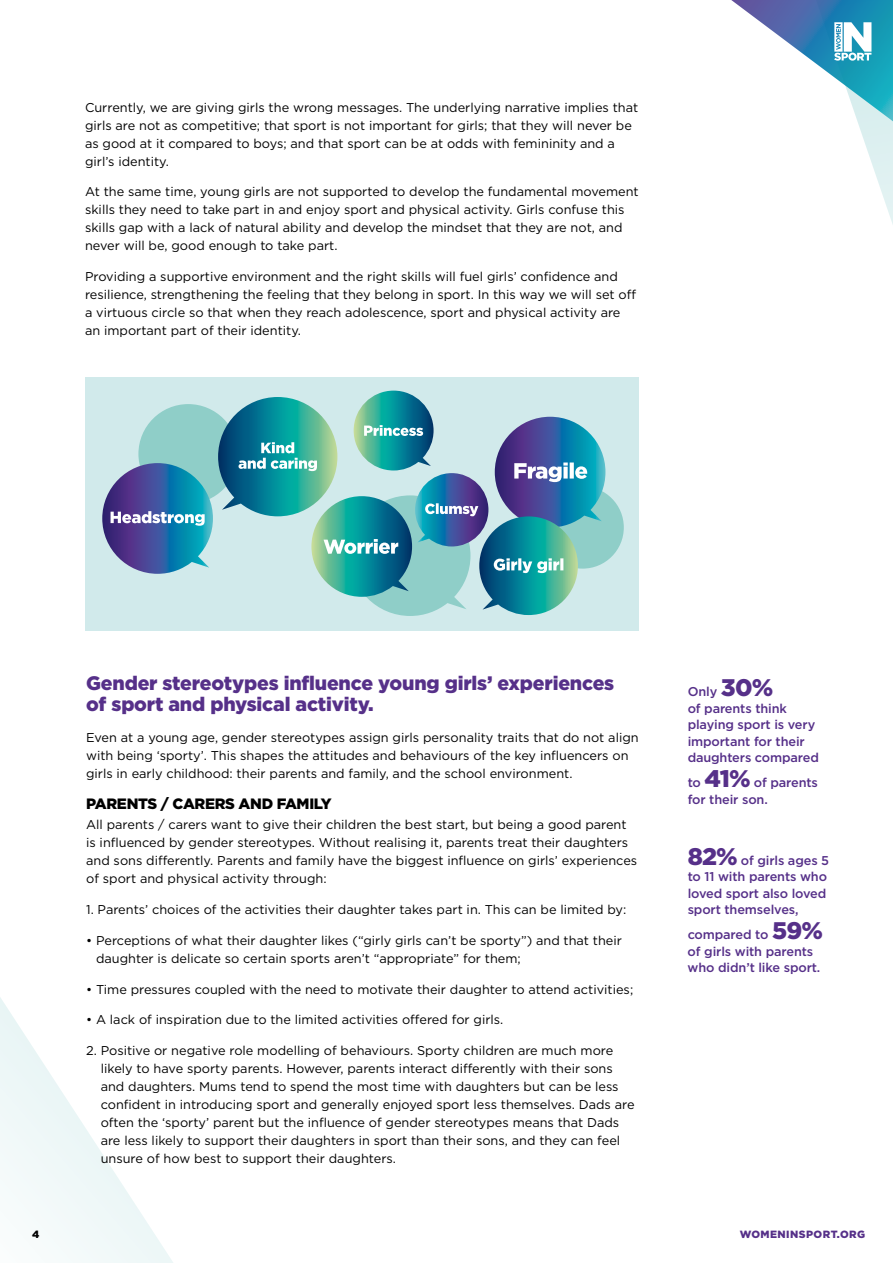
<style>
.page{position:relative;width:893px;height:1263px;background:#fff}
.page>*{position:absolute;margin:0;border:0;box-sizing:border-box;transform-origin:0 0}
.t1{font:900 19.5px/21px "Gotham HTF";letter-spacing:-.01em;color:#563089}
.t2{font:900 15px "Gotham HTF";letter-spacing:-.02em;color:#000}
.t3{font:12.75px/18px "Gotham HTF";color:#000}
.t4{font:500 12.75px/16.5px "Gotham HTF";letter-spacing:-.01em;color:#563089}
.t5{font:900 10.5px "Gotham HTF";letter-spacing:.04em;color:#563089}
.t6{font:900 10.5px "Gotham HTF";color:#000}
.s1{font-weight:900;font-size:24px}
</style>
<div class="page">
<svg style="left:731px;top:0;width:162px;height:224px"></svg>
<svg style="left:0;top:997px;width:173px;height:266px"></svg>
<div style="left:85px;top:377px;width:554px;height:254px;background:#d1eaeb"></div>
<svg style="left:102px;top:391px;width:522px;height:225px"></svg>
<p class="t3" style="left:85px;top:98px;width:555px">Currently, we are giving girls the wrong messages. The underlying narrative implies that girls are not as competitive; that sport is not important for girls; that they will never be as good at it compared to boys; and that sport can be at odds with femininity and a girl’s identity.</p>
<p class="t3" style="left:85px;top:183px;width:555px">At the same time, young girls are not supported to develop the fundamental movement skills they need to take part in and enjoy sport and physical activity. Girls confuse this skills gap with a lack of natural ability and develop the mindset that they are not, and never will be, good enough to take part.</p>
<p class="t3" style="left:85px;top:267px;width:553px">Providing a supportive environment and the right skills will fuel girls’ confidence and resilience, strengthening the feeling that they belong in sport. In this way we will set off a virtuous circle so that when they reach adolescence, sport and physical activity are an important part of their identity.</p>
<p class="t6" style="left:32px;top:1228px;width:9px">4</p>
<h1 class="t1" style="left:86px;top:672px;width:530px">Gender stereotypes influence young girls’ experiences of sport and physical activity.</h1>
<p class="t3" style="left:86px;top:728px;width:554px">Even at a young age, gender stereotypes assign girls personality traits that do not align with being ‘sporty’. This shapes the attitudes and behaviours of the key influencers on girls in early childhood: their parents and family, and the school environment.</p>
<p class="t2" style="left:86px;top:795px;width:247px">PARENTS / CARERS AND FAMILY</p>
<p class="t3" style="left:86px;top:816px;width:553px">All parents / carers want to give their children the best start, but being a good parent is influenced by gender stereotypes. Without realising it, parents treat their daughters and sons differently. Parents and family have the biggest influence on girls’ experiences of sport and physical activity through:</p>
<p class="t3" style="left:86px;top:900px;width:542px">1. Parents’ choices of the activities their daughter takes part in. This can be limited by:</p>
<p class="t3" style="left:96px;top:931px;width:527px;text-indent:-10px">• Perceptions of what their daughter likes (“girly girls can’t be sporty”) and that their daughter is delicate so certain sports aren’t “appropriate” for them;</p>
<p class="t3" style="left:86px;top:980px;width:549px">• Time pressures coupled with the need to motivate their daughter to attend activities;</p>
<p class="t3" style="left:86px;top:1011px;width:419px">• A lack of inspiration due to the limited activities offered for girls.</p>
<p class="t3" style="left:101px;top:1041px;width:535px;text-indent:-15px">2. Positive or negative role modelling of behaviours. Sporty children are much more likely to have sporty parents. However, parents interact differently with their sons and daughters. Mums tend to spend the most time with daughters but can be less confident in introducing sport and generally enjoyed sport less themselves. Dads are often the ‘sporty’ parent but the influence of gender stereotypes means that Dads are less likely to support their daughters in sport than their sons, and they can feel unsure of how best to support their daughters.</p>
<p class="t4" style="left:688px;top:683px;width:133px">Only <span class="s1">30%<br></span>of parents think playing sport is very important for their daughters compared</p>
<p class="t4" style="left:688px;top:774px;width:132px">to <span class="s1">41%</span> of parents for their son.</p>
<p class="t4" style="left:688px;top:852px;width:143px"><span class="s1">82%</span> of girls ages 5 to 11 with parents who loved sport also loved sport themselves,</p>
<p class="t4" style="left:688px;top:926px;width:137px">compared to <span class="s1">59% </span>of girls with parents who didn’t like sport.</p>
<p class="t5" style="left:740px;top:1228px;width:127px">WOMENINSPORT.ORG</p>
</div>
